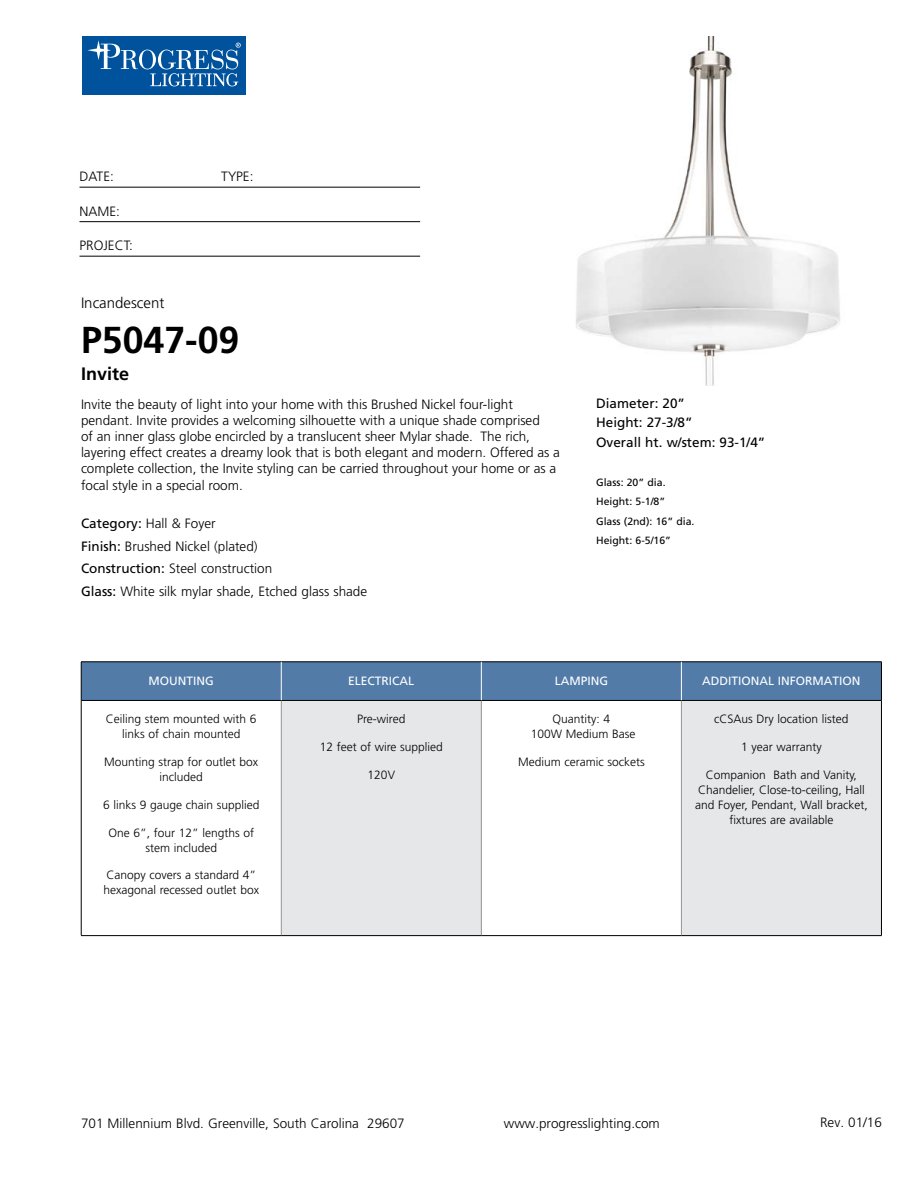
<style>
.page{position:relative;width:918px;height:1188px;background:#fff}
.page>*{position:absolute;margin:0;border:0;box-sizing:border-box;transform-origin:0 0}
.t1{font:700 37.5px "Frutiger";color:#000}
.t2{font:700 18px "Frutiger";color:#000}
.t3{font:300 15px "Frutiger";color:#000}
.t4{font:300 13.5px/16.2px "Frutiger";color:#000}
.t5{font:13.5px/19.5px "Frutiger";color:#000}
.t6{font:300 12px/15px "Frutiger";color:#000;text-align:center}
.t7{font:12px "Frutiger";color:#fff}
.t8{font:10.5px/19.5px "Frutiger";color:#000}
.s1{font-weight:400}
</style>
<div class="page">
<div style="left:82px;top:36px;width:164px;height:59px;background:#00529c"></div>
<svg style="left:139px;top:50px;width:17px;height:19px"></svg>
<div style="left:142px;top:50px;width:11px;height:19px;background:#00529c;border-radius:50%"></div>
<svg style="left:87px;top:40px;width:51px;height:29px"></svg>
<svg style="left:150px;top:43px;width:91px;height:43px"></svg>
<hr style="left:80px;top:187px;width:340px;height:1px;background:#000">
<hr style="left:80px;top:221px;width:340px;height:1px;background:#000">
<hr style="left:80px;top:256px;width:340px;height:1px;background:#000">
<div style="left:82px;top:663px;width:799px;height:37px;background:#527ba8"></div>
<div style="left:281px;top:700px;width:200px;height:236px;background:#e6e7e8"></div>
<div style="left:681px;top:700px;width:200px;height:236px;background:#e6e7e8"></div>
<hr style="left:281px;top:701px;width:1px;height:234px;background:#939598">
<hr style="left:481px;top:701px;width:1px;height:234px;background:#939598">
<hr style="left:681px;top:701px;width:1px;height:234px;background:#939598">
<hr style="left:81px;top:700px;width:200px;height:1px;background:#000">
<hr style="left:281px;top:700px;width:200px;height:1px;background:#000">
<hr style="left:481px;top:700px;width:200px;height:1px;background:#000">
<hr style="left:681px;top:700px;width:200px;height:1px;background:#000">
<hr style="left:81px;top:935px;width:200px;height:1px;background:#000">
<hr style="left:281px;top:935px;width:200px;height:1px;background:#000">
<hr style="left:481px;top:935px;width:200px;height:1px;background:#000">
<hr style="left:681px;top:935px;width:201px;height:1px;background:#000">
<hr style="left:81px;top:662px;width:200px;height:1px;background:#000">
<hr style="left:81px;top:662px;width:1px;height:38px;background:#000">
<hr style="left:281px;top:662px;width:200px;height:1px;background:#000">
<hr style="left:481px;top:662px;width:200px;height:1px;background:#000">
<hr style="left:681px;top:662px;width:201px;height:1px;background:#000">
<hr style="left:881px;top:662px;width:1px;height:38px;background:#000">
<hr style="left:81px;top:700px;width:1px;height:235px;background:#000">
<hr style="left:881px;top:700px;width:1px;height:235px;background:#000">
<hr style="left:281px;top:662px;width:1px;height:38px;background:#fff">
<hr style="left:681px;top:662px;width:1px;height:38px;background:#fff">
<hr style="left:481px;top:662px;width:1px;height:38px;background:#fff">
<img style="left:576px;top:36px;width:264px;height:349px">
<p class="t4" style="left:80px;top:169px;width:36px">DATE:</p>
<p class="t4" style="left:221px;top:169px;width:34px">TYPE:</p>
<p class="t4" style="left:80px;top:203px;width:42px">NAME:</p>
<p class="t4" style="left:80px;top:238px;width:55px">PROJECT:</p>
<p class="t3" style="left:81px;top:295px;width:85px">Incandescent</p>
<h1 class="t1" style="left:81px;top:318px;width:160px">P5047-09</h1>
<h2 class="t2" style="left:81px;top:364px;width:50px">Invite</h2>
<p class="t4" style="left:81px;top:396px;width:481px">Invite the beauty of light into your home with this Brushed Nickel four-light pendant. Invite provides a welcoming silhouette with a unique shade comprised<br>of an inner glass globe encircled by a translucent sheer Mylar shade. The rich, layering effect creates a dreamy look that is both elegant and modern. Offered as a complete collection, the Invite styling can be carried throughout your home or as a focal style in a special room.</p>
<p class="t4" style="left:81px;top:512px;width:288px;line-height:22.5px"><span class="s1">Category:</span> Hall &amp; Foyer<br><span class="s1">Finish:</span> Brushed Nickel (plated)<br><span class="s1">Construction:</span> Steel construction<br><span class="s1">Glass:</span> White silk mylar shade, Etched glass shade</p>
<p class="t5" style="left:596px;top:393px;width:171px">Diameter: 20”<br>Height: 27-3/8”<br>Overall ht. w/stem: 93-1/4”</p>
<p class="t8" style="left:596px;top:472px;width:100px">Glass: 20” dia.<br>Height: 5-1/8”<br>Glass (2nd): 16” dia.<br>Height: 6-5/16”</p>
<p class="t7" style="left:149px;top:673px;width:67px">MOUNTING</p>
<p class="t7" style="left:348px;top:673px;width:68px">ELECTRICAL</p>
<p class="t7" style="left:555px;top:673px;width:55px">LAMPING</p>
<p class="t7" style="left:702px;top:673px;width:160px">ADDITIONAL INFORMATION</p>
<p class="t6" style="left:106px;top:712px;width:152px">Ceiling stem mounted with 6 links of chain mounted</p>
<p class="t6" style="left:104px;top:754px;width:156px">Mounting strap for outlet box included</p>
<p class="t6" style="left:103px;top:797px;width:158px">6 links 9 gauge chain supplied</p>
<p class="t6" style="left:108px;top:825px;width:147px">One 6”, four 12” lengths of stem included</p>
<p class="t6" style="left:104px;top:868px;width:157px;text-align:left">Canopy covers a standard 4” hexagonal recessed outlet box</p>
<p class="t6" style="left:357px;top:712px;width:50px">Pre-wired</p>
<p class="t6" style="left:320px;top:739px;width:125px">12 feet of wire supplied</p>
<p class="t6" style="left:368px;top:767px;width:29px">120V</p>
<p class="t6" style="left:714px;top:712px;width:136px">cCSAus Dry location listed</p>
<p class="t6" style="left:741px;top:740px;width:82px">1 year warranty</p>
<p class="t6" style="left:695px;top:767px;width:174px">Companion Bath and Vanity,<br>Chandelier, Close-to-ceiling, Hall and Foyer, Pendant, Wall bracket, fixtures are available</p>
<p class="t6" style="left:531px;top:712px;width:106px">Quantity: 4<br>100W Medium Base</p>
<p class="t6" style="left:518px;top:754px;width:128px">Medium ceramic sockets</p>
<p class="t4" style="left:81px;top:1115px;width:325px">701 Millennium Blvd. Greenville, South Carolina 29607</p>
<p class="t4" style="left:504px;top:1115px;width:158px">www.progresslighting.com</p>
<p class="t4" style="left:820px;top:1114px;width:63px">Rev. 01/16</p>
</div>
